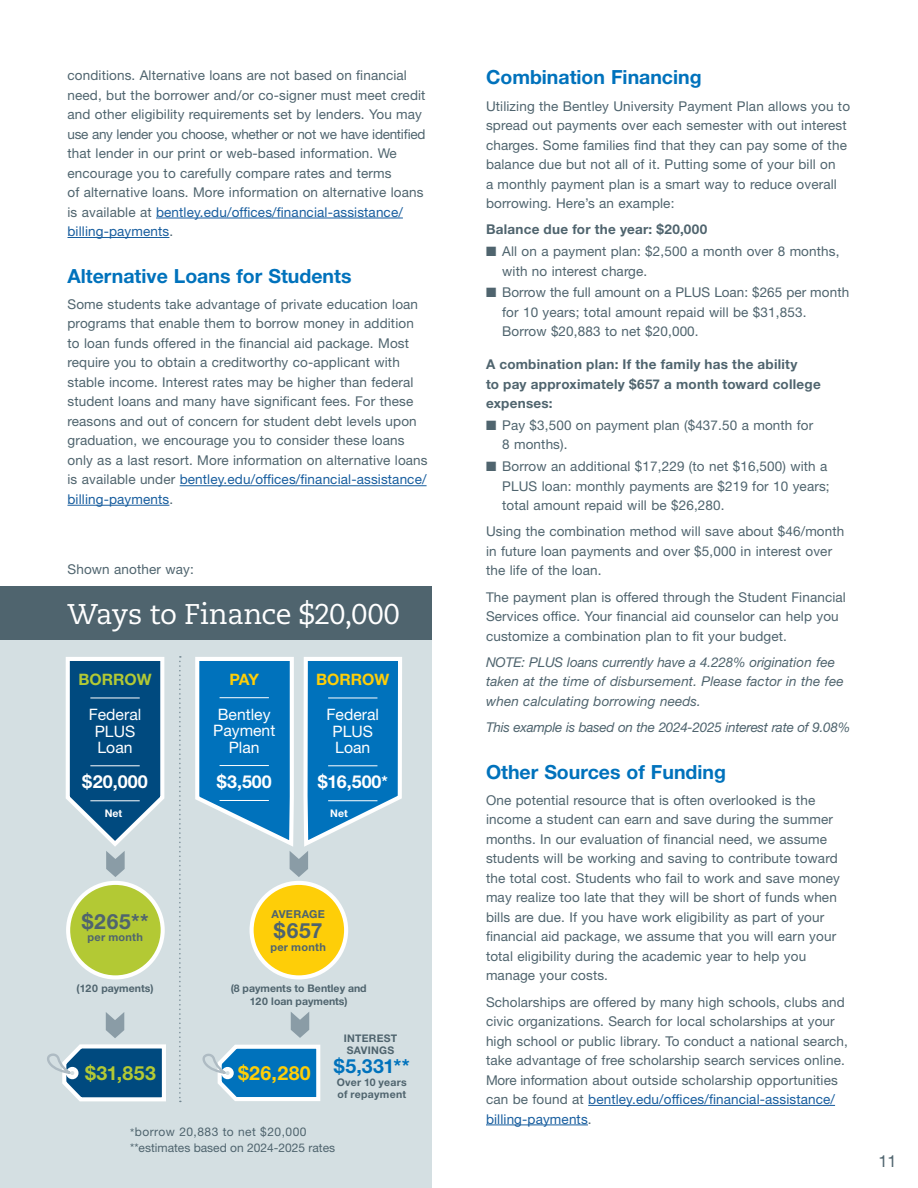
<style>
.page{position:relative;width:918px;height:1188px;background:#fff}
.page>*{position:absolute;margin:0;border:0;box-sizing:border-box;transform-origin:0 0}
.BODYCOPY_MainText_PMS7545_9_13_p13_After{font:28.5px "Caecilia LT Std";letter-spacing:-.015em;color:#fff}
.Italic_text_at_end{font:700 21px "Helvetica Neue LT Std";letter-spacing:.03em;color:#4f646e}
.SubHead_Blue_Helv_Neue_Bold_13_13{font:700 19.5px "Helvetica Neue LT Std";color:#0072bc}
.Italic_text_at_end-2{font:700 19.5px "Helvetica Neue LT Std";color:#0072bc}
.Italic_text_at_end-3{font:700 19.5px "Helvetica Neue LT Std";color:#b3c934}
.Italic_text_at_end-4{font:700 19.5px "Helvetica Neue LT Std";color:#fece08}
.Italic_text_at_end-5{font:700 18px "Helvetica Neue LT Std";color:#fff}
.Italic_text_at_end-6{font:700 17.85px "Helvetica Neue LT Std";color:#fff}
.t1{font:16.5px "Helvetica Neue LT Std";color:#4f646e}
.Italic_text_at_end-7{font:15.75px/16.5px "Helvetica Neue LT Std";color:#fff;text-align:center}
.Italic_text_at_end-8{font:700 15.75px "Helvetica Neue LT Std";color:#fece08}
.Italic_text_at_end-9{font:700 15.75px "Helvetica Neue LT Std";color:#b3c934}
.Body_Helv_Neue_roman_9_13{font:13.5px/19.5px "Helvetica Neue LT Std";letter-spacing:.01em;color:#4f646e}
.Body_Helv_Neue_roman_9_13-2{font:italic 13.5px/19.5px "Helvetica Neue LT Std";letter-spacing:.01em;color:#4f646e}
.Body_Helv_Neue_roman_9_13-3{font:700 13.5px/19.5px "Helvetica Neue LT Std";letter-spacing:.02em;color:#4f646e}
.Body_Helv_Neue_roman_9_13-4{font:italic 13.5px "Helvetica Neue LT Std";letter-spacing:-.02em;color:#4f646e}
.Italic_text_at_end-10{font:12px/16.5px "Helvetica Neue LT Std";color:#4f646e}
.Italic_text_at_end-11{font:700 10.95px "Helvetica Neue LT Std";letter-spacing:.025em;color:#4f646e}
.Italic_text_at_end-12{font:700 10.5px/12.3px "Helvetica Neue LT Std";color:#4f646e;text-align:center}
.Italic_text_at_end-13{font:700 10.5px/12.3px "Helvetica Neue LT Std";letter-spacing:.025em;color:#4f646e}
.Italic_text_at_end-14{font:700 10.5px "Helvetica Neue LT Std";color:#fff}
.s1{color:#175d9e}
.s2{font-size:15.75px}
</style>
<div class="page">
<hr style="left:156px;top:218px;width:247px;height:1px;background:#175d9e">
<hr style="left:68px;top:237px;width:101px;height:1px;background:#175d9e">
<hr style="left:180px;top:485px;width:247px;height:1px;background:#175d9e">
<hr style="left:68px;top:505px;width:101px;height:1px;background:#175d9e">
<hr style="left:588px;top:1105px;width:247px;height:1px;background:#175d9e">
<hr style="left:486px;top:1125px;width:102px;height:1px;background:#175d9e">
<div style="left:0;top:586px;width:432px;height:602px;background:#d4dfe2"></div>
<svg style="left:301px;top:217px;width:103px;height:582px"></svg>
<svg style="left:179px;top:656px;width:2px;height:446px"></svg>
<svg style="left:47px;top:1012px;width:119px;height:90px"></svg>
<svg style="left:65px;top:657px;width:100px;height:220px"></svg>
<svg style="left:195px;top:655px;width:205px;height:222px"></svg>
<div style="left:0;top:586px;width:432px;height:54px;background:#4f646e"></div>
<svg style="left:202px;top:1012px;width:119px;height:89px"></svg>
<div style="left:68px;top:883px;width:95px;height:94px;background:#b3c934;border-radius:50%"></div>
<div style="left:66px;top:881px;width:99px;height:98px;border:4px solid #fff;border-radius:50%"></div>
<div style="left:252px;top:883px;width:94px;height:94px;background:#fece08;border-radius:50%"></div>
<div style="left:250px;top:881px;width:98px;height:98px;border:4px solid #fff;border-radius:50%"></div>
<p class="Body_Helv_Neue_roman_9_13" style="left:68px;top:65px;width:360px">conditions. Alternative loans are not based on financial need, but the borrower and/or co-signer must meet credit and other eligibility requirements set by lenders. You may use any lender you choose, whether or not we have identified that lender in our print or web-based information. We encourage you to carefully compare rates and terms<br>of alternative loans. More information on alternative loans is available at <span class="s1">bentley.edu/offices/financial-assistance/ billing-payments</span>.</p>
<p class="SubHead_Blue_Helv_Neue_Bold_13_13" style="left:68px;top:264px;width:286px">Alternative Loans for Students</p>
<p class="Body_Helv_Neue_roman_9_13" style="left:68px;top:294px;width:362px">Some students take advantage of private education loan programs that enable them to borrow money in addition to loan funds offered in the financial aid package. Most require you to obtain a creditworthy co-applicant with stable income. Interest rates may be higher than federal student loans and many have significant fees. For these reasons and out of concern for student debt levels upon graduation, we encourage you to consider these loans only as a last resort. More information on alternative loans is available under <span class="s1">bentley.edu/offices/financial-assistance/ billing-payments</span>.</p>
<p class="Body_Helv_Neue_roman_9_13" style="left:68px;top:560px;width:128px">Shown another way:</p>
<p class="BODYCOPY_MainText_PMS7545_9_13_p13_After" style="left:68px;top:598px;width:334px">Ways to Finance $20,000</p>
<p class="Italic_text_at_end-9" style="left:78px;top:670px;width:75px">BORROW</p>
<p class="Italic_text_at_end-7" style="left:89px;top:706px;width:54px">Federal<br>PLUS<br>Loan</p>
<p class="Italic_text_at_end-5" style="left:82px;top:771px;width:67px">$20,000</p>
<p class="Italic_text_at_end-8" style="left:229px;top:670px;width:31px">PAY</p>
<p class="Italic_text_at_end-7" style="left:213px;top:706px;width:64px">Bentley<br>Payment<br>Plan</p>
<p class="Italic_text_at_end-6" style="left:217px;top:770px;width:57px">$3,500</p>
<p class="Italic_text_at_end-8" style="left:316px;top:670px;width:75px">BORROW</p>
<p class="Italic_text_at_end-7" style="left:327px;top:706px;width:54px">Federal<br>PLUS<br>Loan</p>
<p class="Italic_text_at_end-6" style="left:318px;top:771px;width:72px">$16,500<span class="s2">*</span></p>
<p class="Italic_text_at_end-14" style="left:105px;top:807px;width:19px">Net</p>
<p class="Italic_text_at_end-14" style="left:330px;top:807px;width:19px">Net</p>
<p class="Italic_text_at_end" style="left:82px;top:908px;width:68px">$265**</p>
<p class="Italic_text_at_end-11" style="left:87px;top:931px;width:57px">per month</p>
<p class="Italic_text_at_end-12" style="left:77px;top:982px;width:78px">(120 payments)</p>
<p class="Italic_text_at_end-11" style="left:271px;top:907px;width:55px">AVERAGE</p>
<p class="Italic_text_at_end" style="left:274px;top:918px;width:50px">$657</p>
<p class="Italic_text_at_end-11" style="left:270px;top:940px;width:57px">per month</p>
<p class="Italic_text_at_end-12" style="left:231px;top:982px;width:137px">(8 payments to Bentley and<br>120 loan payments)</p>
<p class="Italic_text_at_end-13" style="left:344px;top:1032px;width:55px">INTEREST<br>SAVINGS</p>
<p class="Italic_text_at_end-3" style="left:85px;top:1061px;width:72px">$31,853</p>
<p class="Italic_text_at_end-4" style="left:238px;top:1061px;width:74px">$26,280</p>
<p class="Italic_text_at_end-2" style="left:334px;top:1054px;width:77px">$5,331**</p>
<p class="Italic_text_at_end-13" style="left:337px;top:1076px;width:72px">Over 10 years of repayment</p>
<p class="Italic_text_at_end-10" style="left:130px;top:1123px;width:206px">*borrow 20,883 to net $20,000 **estimates based on 2024-2025 rates</p>
<p class="SubHead_Blue_Helv_Neue_Bold_13_13" style="left:486px;top:65px;width:217px">Combination Financing</p>
<p class="Body_Helv_Neue_roman_9_13" style="left:486px;top:96px;width:366px">Utilizing the Bentley University Payment Plan allows you to spread out payments over each semester with out interest charges. Some families find that they can pay some of the balance due but not all of it. Putting some of your bill on<br>a monthly payment plan is a smart way to reduce overall borrowing. Here’s an example:</p>
<p class="Body_Helv_Neue_roman_9_13-3" style="left:486px;top:220px;width:223px">Balance due for the year: $20,000</p>
<p class="Body_Helv_Neue_roman_9_13" style="left:502px;top:241px;width:339px;text-indent:-16px">■ All on a payment plan: $2,500 a month over 8 months, with no interest charge.</p>
<p class="Body_Helv_Neue_roman_9_13" style="left:502px;top:283px;width:349px;text-indent:-16px">■ Borrow the full amount on a PLUS Loan: $265 per month for 10 years; total amount repaid will be $31,853.<br>Borrow $20,883 to net $20,000.</p>
<p class="Body_Helv_Neue_roman_9_13-3" style="left:486px;top:354px;width:336px">A combination plan: If the family has the ability<br>to pay approximately $657 a month toward college expenses:</p>
<p class="Body_Helv_Neue_roman_9_13" style="left:502px;top:415px;width:313px;text-indent:-16px">■ Pay $3,500 on payment plan ($437.50 a month for<br>8 months).</p>
<p class="Body_Helv_Neue_roman_9_13" style="left:502px;top:456px;width:329px;text-indent:-16px">■ Borrow an additional $17,229 (to net $16,500) with a<br>PLUS loan: monthly payments are $219 for 10 years; total amount repaid will be $26,280.</p>
<p class="Body_Helv_Neue_roman_9_13" style="left:486px;top:522px;width:360px">Using the combination method will save about $46/month in future loan payments and over $5,000 in interest over the life of the loan.</p>
<p class="Body_Helv_Neue_roman_9_13" style="left:486px;top:587px;width:361px">The payment plan is offered through the Student Financial<br>Services office. Your financial aid counselor can help you customize a combination plan to fit your budget.</p>
<p class="Body_Helv_Neue_roman_9_13-2" style="left:486px;top:652px;width:359px">NOTE: PLUS loans currently have a 4.228% origination fee taken at the time of disbursement. Please factor in the fee when calculating borrowing needs.</p>
<p class="Body_Helv_Neue_roman_9_13-4" style="left:486px;top:719px;width:366px">This example is based on the 2024-2025 interest rate of 9.08%</p>
<p class="SubHead_Blue_Helv_Neue_Bold_13_13" style="left:486px;top:760px;width:242px">Other Sources of Funding</p>
<p class="Body_Helv_Neue_roman_9_13" style="left:486px;top:790px;width:356px">One potential resource that is often overlooked is the income a student can earn and save during the summer months. In our evaluation of financial need, we assume students will be working and saving to contribute toward the total cost. Students who fail to work and save money may realize too late that they will be short of funds when bills are due. If you have work eligibility as part of your financial aid package, we assume that you will earn your total eligibility during the academic year to help you manage your costs.</p>
<p class="Body_Helv_Neue_roman_9_13" style="left:486px;top:992px;width:363px">Scholarships are offered by many high schools, clubs and civic organizations. Search for local scholarships at your high school or public library. To conduct a national search, take advantage of free scholarship search services online.<br>More information about outside scholarship opportunities can be found at <span class="s1">bentley.edu/offices/financial-assistance/ billing-payments</span>.</p>
<p class="t1" style="left:878px;top:1152px;width:20px">11</p>
</div>
